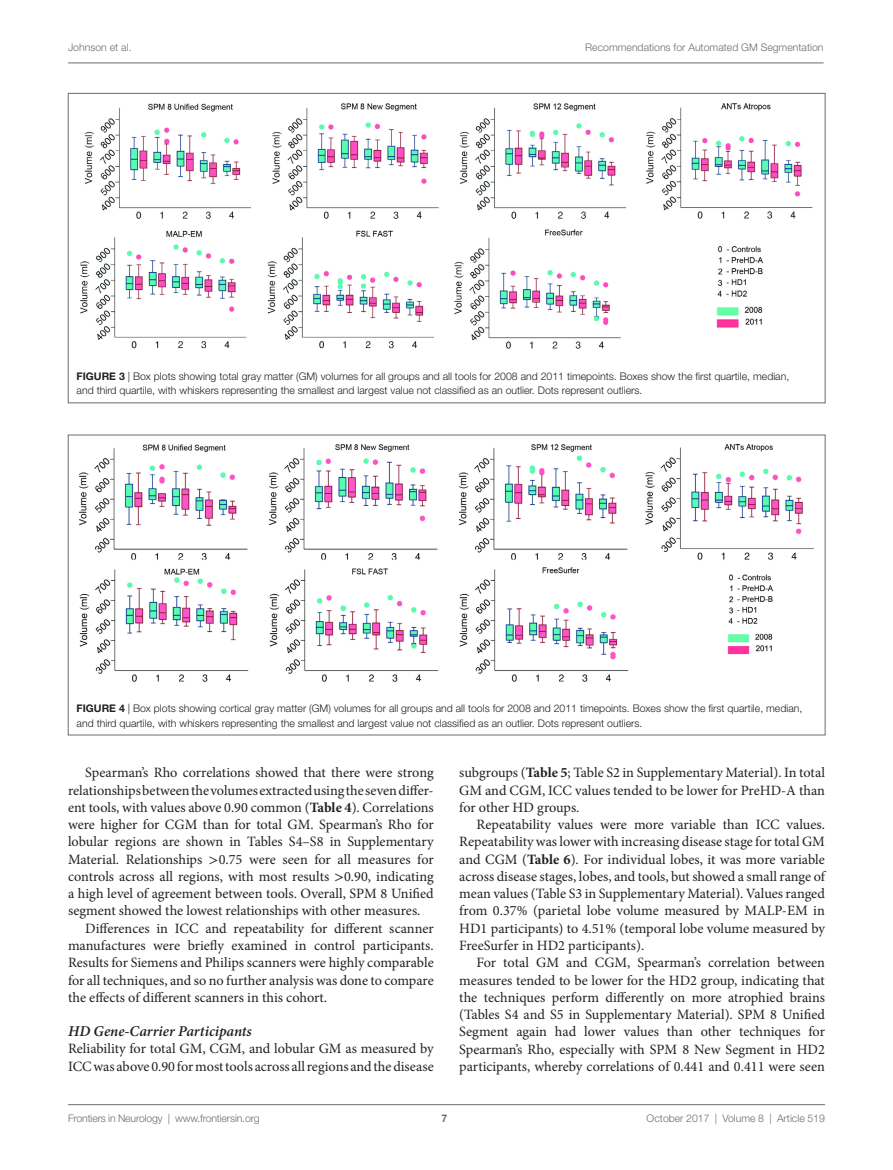
<style>
.page{position:relative;width:893px;height:1170px;background:#fff}
.page>*{position:absolute;margin:0;border:0;box-sizing:border-box;transform-origin:0 0}
.t1{font:italic 600 15px "Minion Pro";color:#231f20}
.t2{font:14.25px/17.2px "Minion Pro";color:#231f20;text-align:justify}
.t3{font:300 10.5px/14.2px "Helvetica Neue LT Std";color:#231f20}
.t4{font:300 10.5px "Helvetica Neue LT Std";color:#6c6d70}
.t5{font:700 10.5px "Helvetica Neue LT Std";color:#6c6d70}
.s1{font-weight:700}
.s2{font-family:"STIX General"}
</style>
<div class="page">
<img style="left:79px;top:443px;width:735px;height:239px">
<img style="left:80px;top:103px;width:733px;height:246px">
<hr style="left:68px;top:1104px;width:757px;height:1px;background:#6c6d70">
<hr style="left:68px;top:63px;width:756px;height:1px;background:#6c6d70">
<p class="t4" style="left:68px;top:41px;width:65px">Johnson et al.</p>
<p class="t4" style="left:585px;top:41px;width:240px">Recommendations for Automated GM Segmentation</p>
<p class="t3" style="left:77px;top:369px;width:714px"><span class="s1">FIG URE 3</span> | Box plots showing total gray matter (GM) volumes for all groups and all tools for 2008 and 2011 timepoints. Boxes show the first quartile, median, and third quartile, with whiskers representing the smallest and largest value not classified as an outlier. Dots represent outliers.</p>
<p class="t3" style="left:77px;top:701px;width:727px"><span class="s1">FIG URE 4</span> | Box plots showing cortical gray matter (GM) volumes for all groups and all tools for 2008 and 2011 timepoints. Boxes show the first quartile, median, and third quartile, with whiskers representing the smallest and largest value not classified as an outlier. Dots represent outliers.</p>
<p class="t2" style="left:85px;top:764px;width:350px">Spearman’s Rho correlations showed that there were strong</p>
<p class="t2" style="left:68px;top:781px;width:367px">relationships between the volumes extracted using the seven differ-</p>
<p class="t2" style="left:68px;top:798px;width:367px">ent tools, with values above 0.90 common (<span class="s1">Table 4</span>). Correlations</p>
<p class="t2" style="left:68px;top:816px;width:367px">were higher for CGM than for total GM. Spearman’s Rho for</p>
<p class="t2" style="left:68px;top:833px;width:367px">lobular regions are shown in Tables S4–S8 in Supplementary</p>
<p class="t2" style="left:68px;top:850px;width:367px">Material. Relationships <span class="s2">&gt;</span>0.75 were seen for all measures for</p>
<p class="t2" style="left:68px;top:867px;width:367px">controls across all regions, with most results <span class="s2">&gt;</span>0.90, indicating</p>
<p class="t2" style="left:68px;top:885px;width:367px">a high level of agreement between tools. Overall, SPM 8 Unified</p>
<p class="t2" style="left:68px;top:902px;width:354px">segment showed the lowest relationships with other measures.</p>
<p class="t2" style="left:85px;top:919px;width:350px">Differences in ICC and repeatability for different scanner</p>
<p class="t2" style="left:68px;top:936px;width:367px">manufactures were briefly examined in control participants.</p>
<p class="t2" style="left:68px;top:954px;width:367px">Results for Siemens and Philips scanners were highly comparable</p>
<p class="t2" style="left:68px;top:971px;width:367px">for all techniques, and so no further analysis was done to compare</p>
<p class="t2" style="left:68px;top:988px;width:261px">the effects of different scanners in this cohort.</p>
<p class="t1" style="left:68px;top:1020px;width:185px">HD Gene-Carrier Participants</p>
<p class="t2" style="left:68px;top:1040px;width:367px">Reliability for total GM, CGM, and lobular GM as measured by<br>ICC was above 0.90 for most tools across all regions and the disease</p>
<p class="t2" style="left:459px;top:764px;width:367px">subgroups (<span class="s1">Table 5</span>; Table S2 in Supplementary Material). In total GM and CGM, ICC values tended to be lower for PreHD-A than for other HD groups.</p>
<p class="t2" style="left:459px;top:816px;width:367px;text-indent:17px">Repeatability values were more variable than ICC values.<br>Repeatability was lower with increasing disease stage for total GM and CGM (<span class="s1">Table 6</span>). For individual lobes, it was more variable across disease stages, lobes, and tools, but showed a small range of mean values (Table S3 in Supplementary Material). Values ranged from 0.37% (parietal lobe volume measured by MALP-EM in HD1 participants) to 4.51% (temporal lobe volume measured by FreeSurfer in HD2 participants).</p>
<p class="t2" style="left:459px;top:954px;width:367px;text-indent:17px">For total GM and CGM, Spearman’s correlation between measures tended to be lower for the HD2 group, indicating that the techniques perform differently on more atrophied brains (Tables S4 and S5 in Supplementary Material). SPM 8 Unified Segment again had lower values than other techniques for Spearman’s Rho, especially with SPM 8 New Segment in HD2 participants, whereby correlations of 0.441 and 0.411 were seen</p>
<p class="t4" style="left:68px;top:1111px;width:193px">Frontiers in Neurology | www.frontiersin.org</p>
<p class="t4" style="left:647px;top:1111px;width:180px">October 2017 | Volume 8 | Article 519</p>
<p class="t5" style="left:441px;top:1111px;width:7px">7</p>
</div>
